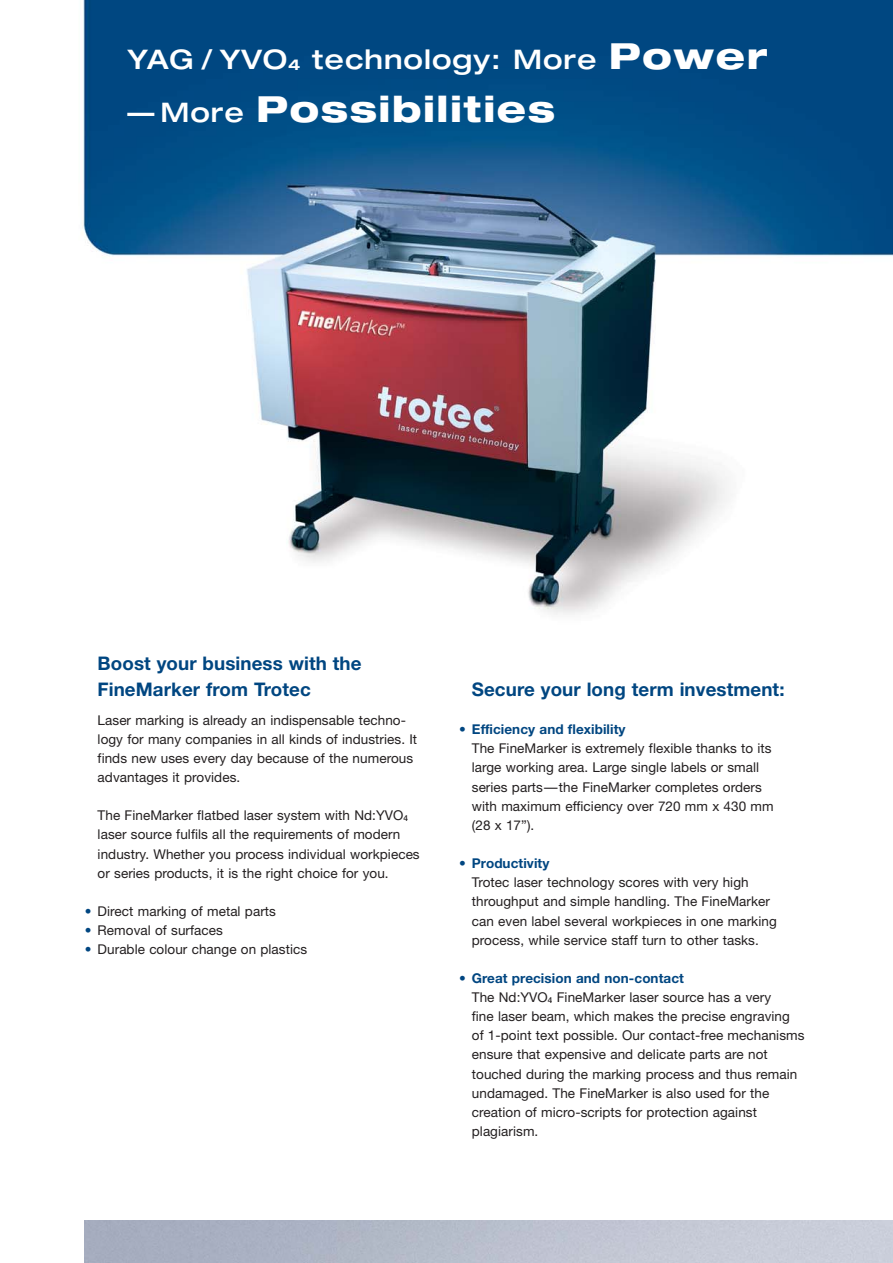
<style>
.page{position:relative;width:893px;height:1263px;background:#fff}
.page>*{position:absolute;margin:0;border:0;box-sizing:border-box;transform-origin:0 0}
.t1{font:800 expanded 36px "Helvetica Neue";letter-spacing:.045em;color:#fff}
.t2{font:500 expanded 27px "Helvetica Neue";letter-spacing:.035em;color:#fff}
.t3{font:700 18.75px/25.5px "Helvetica Neue";letter-spacing:.005em;color:#004681}
.t4{font:13.5px/19.2px "Helvetica Neue";letter-spacing:.005em;color:#231f20}
.t5{font:700 13.5px "Helvetica Neue";letter-spacing:.005em;color:#004681}
.s1{font-weight:700;font-size:15px}
.s2{font-weight:800;font-size:36px}
.s3{font-weight:500;font-size:27px}
.s4{font-weight:500;font-size:8.25px}
.s5{font-weight:700;color:#004681}
</style>
<div class="page">
<img style="left:82px;top:0;width:811px;height:1263px">
<img style="left:85px;top:1220px;width:808px;height:43px">
<h2 class="t2" style="left:127px;top:49px;width:641px">YAG / YVO<span class="s1">4</span> technology: More <span class="s2">Power</span></h2>
<h1 class="t1" style="left:127px;top:96px;width:429px"><span class="s3">— More</span> Possibilities</h1>
<h3 class="t3" style="left:98px;top:653px;width:265px">Boost your business with the<br>FineMarker from Trotec</h3>
<p class="t4" style="left:98px;top:712px;width:321px">Laser marking is already an indispensable techno&shy;logy for many companies in all kinds of industries. It finds new uses every day because of the numerous advantages it provides.</p>
<p class="t4" style="left:98px;top:807px;width:324px">The FineMarker flatbed laser system with Nd:YVO<span class="s4">4 </span>laser source fulfils all the requirements of modern industry. Whether you process individual workpieces or series products, it is the right choice for you.</p>
<p class="t4" style="left:85px;top:903px;width:193px"><span class="s5">•</span> Direct marking of metal parts</p>
<p class="t4" style="left:85px;top:922px;width:140px"><span class="s5">•</span> Removal of surfaces</p>
<p class="t4" style="left:85px;top:941px;width:224px"><span class="s5">•</span> Durable colour change on plastics</p>
<h3 class="t3" style="left:472px;top:678px;width:314px">Secure your long term investment:</h3>
<p class="t5" style="left:459px;top:725px;width:168px">• Efficiency and flexibility</p>
<p class="t4" style="left:472px;top:740px;width:303px">The FineMarker is extremely flexible thanks to its large working area. Large single labels or small series parts—the FineMarker completes orders with maximum efficiency over 720 mm x 430 mm (28 x 17”).</p>
<p class="t5" style="left:459px;top:858px;width:92px">• Productivity</p>
<p class="t4" style="left:472px;top:874px;width:306px">Trotec laser technology scores with very high throughput and simple handling. The FineMarker can even label several workpieces in one marking process, while service staff turn to other tasks.</p>
<p class="t4" style="left:472px;top:970px;width:334px;text-indent:-13px"><span class="s5">• Great precision and non-contact<br></span>The Nd:YVO<span class="s4">4</span> FineMarker laser source has a very<br>fine laser beam, which makes the precise engraving of 1-point text possible. Our contact-free mechanisms ensure that expensive and delicate parts are not touched during the marking process and thus remain undamaged. The FineMarker is also used for the creation of micro-scripts for protection against plagiarism.</p>
</div>
